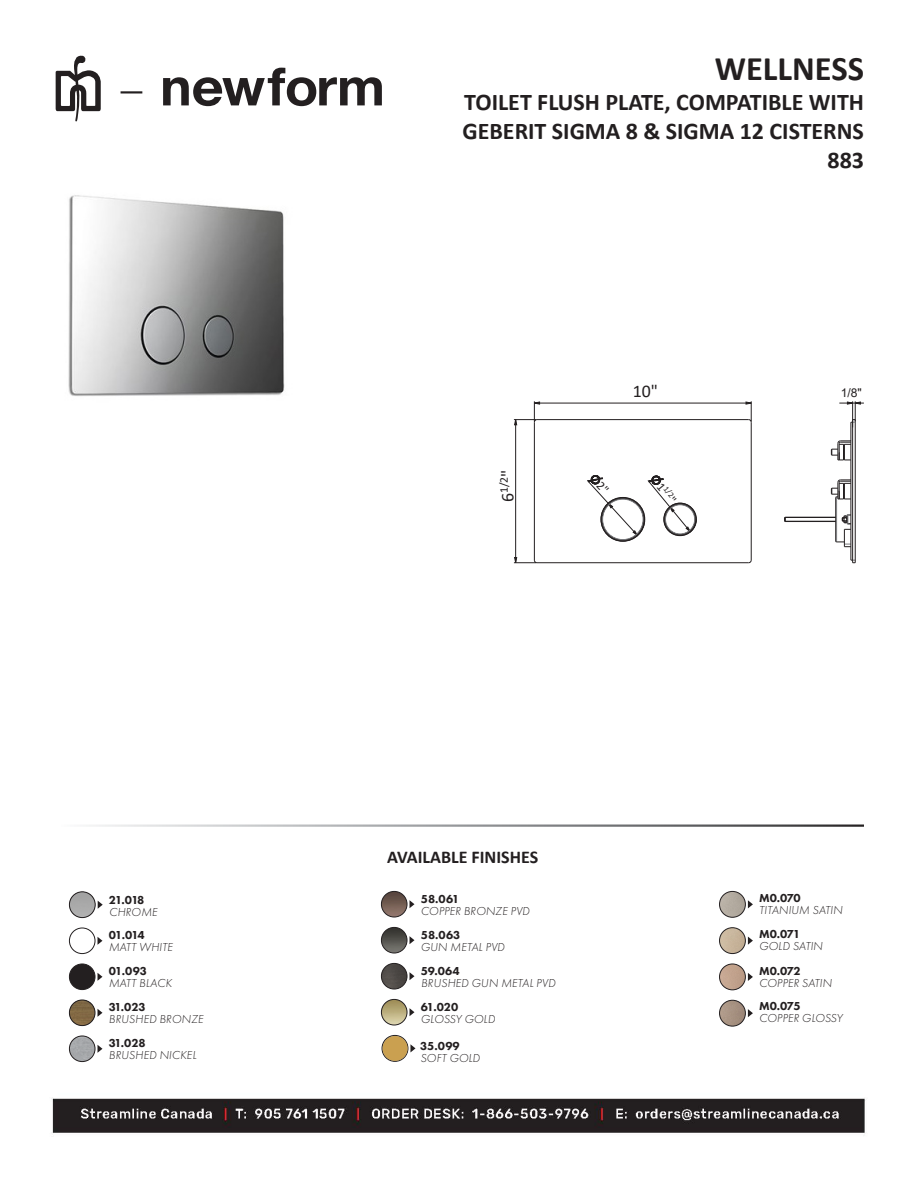
<style>
.page{position:relative;width:918px;height:1188px;background:#fff}
.page>*{position:absolute;margin:0;border:0;box-sizing:border-box;transform-origin:0 0}
.t1{font:700 34.5px "Calibri";color:#231f20}
.t2{font:700 24px/28.8px "Calibri";color:#231f20;text-align:right}
.t3{font:700 18px "Calibri";color:#231f20}
.t4{font:17.85px "Calibri";color:#231f20}
.t5{font:12.15px "Arial";color:#231f20}
.t6{font:italic 300 12px "Futura PT";letter-spacing:.01em;color:#231f20}
.t7{font:800 12px "Futura PT";letter-spacing:-.015em;color:#231f20}
.t8{font:11.85px "Calibri";color:#231f20}
.t9{font:8.25px "Calibri";color:#231f20}
.s1{font-size:17.85px}
.s2{font-size:12.45px}
</style>
<div class="page">
<img style="left:51px;top:1098px;width:814px;height:36px">
<svg style="left:56px;top:56px;width:326px;height:65px"></svg>
<div style="left:69px;top:964px;width:26px;height:26px;background:#231f20;border-radius:50%"></div>
<div style="left:69px;top:964px;width:26px;height:26px;border:1px solid #231f20;border-radius:50%"></div>
<svg style="left:98px;top:973px;width:4px;height:8px"></svg>
<img style="left:69px;top:892px;width:26px;height:26px;border-radius:13px">
<div style="left:69px;top:891px;width:27px;height:27px;border:1px solid #231f20;border-radius:50%"></div>
<svg style="left:98px;top:901px;width:5px;height:8px"></svg>
<img style="left:381px;top:963px;width:26px;height:26px;border-radius:13px">
<div style="left:381px;top:963px;width:26px;height:26px;border:1px solid #231f20;border-radius:50%"></div>
<svg style="left:410px;top:972px;width:4px;height:8px"></svg>
<div style="left:69px;top:928px;width:26px;height:26px;border:1px solid #231f20;border-radius:50%"></div>
<svg style="left:98px;top:937px;width:4px;height:8px"></svg>
<img style="left:381px;top:999px;width:26px;height:26px;border-radius:13px">
<div style="left:381px;top:999px;width:26px;height:26px;border:1px solid #231f20;border-radius:50%"></div>
<svg style="left:410px;top:1008px;width:4px;height:8px"></svg>
<img style="left:69px;top:1000px;width:26px;height:26px;border-radius:13px">
<div style="left:69px;top:1000px;width:26px;height:26px;border:1px solid #231f20;border-radius:50%"></div>
<svg style="left:98px;top:1009px;width:4px;height:8px"></svg>
<img style="left:720px;top:891px;width:25px;height:26px;border-radius:13px">
<div style="left:719px;top:891px;width:27px;height:27px;border:1px solid #231f20;border-radius:50%"></div>
<svg style="left:748px;top:900px;width:5px;height:8px"></svg>
<img style="left:69px;top:1036px;width:26px;height:26px;border-radius:13px">
<div style="left:69px;top:1036px;width:26px;height:26px;border:1px solid #231f20;border-radius:50%"></div>
<svg style="left:98px;top:1045px;width:4px;height:8px"></svg>
<img style="left:720px;top:928px;width:25px;height:26px;border-radius:13px">
<div style="left:719px;top:927px;width:27px;height:27px;border:1px solid #231f20;border-radius:50%"></div>
<svg style="left:748px;top:937px;width:5px;height:8px"></svg>
<img style="left:381px;top:891px;width:26px;height:26px;border-radius:13px">
<div style="left:381px;top:891px;width:26px;height:26px;border:1px solid #231f20;border-radius:50%"></div>
<svg style="left:410px;top:900px;width:4px;height:8px"></svg>
<img style="left:720px;top:964px;width:25px;height:26px;border-radius:13px">
<div style="left:719px;top:964px;width:27px;height:26px;border:1px solid #231f20;border-radius:50%"></div>
<svg style="left:748px;top:973px;width:5px;height:8px"></svg>
<img style="left:381px;top:927px;width:26px;height:26px;border-radius:13px">
<div style="left:381px;top:927px;width:26px;height:26px;border:1px solid #231f20;border-radius:50%"></div>
<svg style="left:410px;top:936px;width:4px;height:8px"></svg>
<img style="left:720px;top:1000px;width:25px;height:26px;border-radius:13px">
<div style="left:719px;top:1000px;width:27px;height:27px;border:1px solid #231f20;border-radius:50%"></div>
<svg style="left:748px;top:1009px;width:5px;height:8px"></svg>
<img style="left:382px;top:1035px;width:26px;height:26px;border-radius:13px">
<div style="left:382px;top:1035px;width:26px;height:27px;border:1px solid #231f20;border-radius:50%"></div>
<svg style="left:410px;top:1044px;width:6px;height:8px"></svg>
<div style="left:383px;top:1036px;width:25px;height:25px;background:#caa050;border-radius:50%"></div>
<hr style="left:534px;top:422px;width:1px;height:138px;background:#231f20">
<hr style="left:537px;top:562px;width:212px;height:1px;background:#231f20">
<hr style="left:537px;top:419px;width:212px;height:1px;background:#231f20">
<hr style="left:751px;top:422px;width:1px;height:138px;background:#231f20">
<hr style="left:785px;top:521px;width:51px;height:1px;background:#231f20">
<hr style="left:785px;top:517px;width:51px;height:1px;background:#231f20">
<hr style="left:852px;top:420px;width:1px;height:143px;background:#231f20">
<hr style="left:855px;top:420px;width:1px;height:143px;background:#231f20">
<div style="left:601px;top:497px;width:44px;height:45px;border:1px solid #231f20;border-radius:50%"></div>
<div style="left:601px;top:497px;width:44px;height:44px;border:1px solid #231f20;border-radius:50%"></div>
<div style="left:664px;top:503px;width:33px;height:33px;border:1px solid #231f20;border-radius:50%"></div>
<hr style="left:515px;top:420px;width:1px;height:143px;background:#231f20">
<svg style="left:514px;top:557px;width:23px;height:6px"></svg>
<svg style="left:514px;top:401px;width:26px;height:25px"></svg>
<hr style="left:534px;top:403px;width:217px;height:1px;background:#231f20">
<svg style="left:745px;top:401px;width:7px;height:22px"></svg>
<hr style="left:835px;top:498px;width:1px;height:43px;background:#231f20">
<hr style="left:836px;top:497px;width:1px;height:45px;background:#7a7b7e">
<hr style="left:851px;top:422px;width:1px;height:138px;background:#231f20">
<svg style="left:839px;top:401px;width:25px;height:26px"></svg>
<div style="left:602px;top:498px;width:42px;height:42px;border:1px solid #231f20;border-radius:50%"></div>
<div style="left:603px;top:499px;width:40px;height:41px;border:1px solid #7a7b7e;border-radius:50%"></div>
<svg style="left:831px;top:440px;width:21px;height:21px"></svg>
<svg style="left:831px;top:479px;width:21px;height:21px"></svg>
<svg style="left:835px;top:514px;width:16px;height:33px"></svg>
<img style="left:68px;top:195px;width:217px;height:201px">
<svg style="left:587px;top:475px;width:109px;height:61px"></svg>
<h1 class="t1" style="left:715px;top:44px;width:151px">WELLNESS</h1>
<h2 class="t2" style="left:463px;top:87px;width:403px">TOILET FLUSH PLATE, COMPATIBLE WITH<br>GEBERIT SIGMA 8 &amp; SIGMA 12 CISTERNS<br>883</h2>
<h3 class="t4" style="left:633px;top:378px;width:27px">10"</h3>
<p class="t5" style="left:841px;top:384px;width:23px">1/8"</p>
<p class="t8" style="left:496px;top:502px;width:34px;rotate:-90deg"><span class="s1">6</span>1/2<span class="s1">"</span></p>
<p class="t9" style="left:666px;top:479px;width:24px;rotate:50deg"><span class="s2">1</span>1/2<span class="s2">"</span></p>
<h3 class="t3" style="left:387px;top:845px;width:153px">AVAILABLE FINISHES</h3>
<p class="t7" style="left:109px;top:892px;width:37px">21.018</p>
<p class="t6" style="left:109px;top:905px;width:50px">CHROME</p>
<p class="t7" style="left:421px;top:891px;width:40px">58.061</p>
<p class="t6" style="left:421px;top:904px;width:110px">COPPER BRONZE PVD</p>
<p class="t7" style="left:759px;top:890px;width:43px">M0.070</p>
<p class="t6" style="left:759px;top:903px;width:85px">TITANIUM SATIN</p>
<p class="t7" style="left:109px;top:928px;width:37px">01.014</p>
<p class="t6" style="left:109px;top:941px;width:65px">MATT WHITE</p>
<p class="t7" style="left:421px;top:927px;width:41px">58.063</p>
<p class="t6" style="left:421px;top:940px;width:85px">GUN METAL PVD</p>
<p class="t7" style="left:759px;top:926px;width:43px">M0.071</p>
<p class="t6" style="left:759px;top:939px;width:65px">GOLD SATIN</p>
<p class="t7" style="left:109px;top:964px;width:40px">01.093</p>
<p class="t6" style="left:109px;top:977px;width:64px">MATT BLACK</p>
<p class="t7" style="left:421px;top:963px;width:40px">59.064</p>
<p class="t6" style="left:421px;top:976px;width:136px">BRUSHED GUN METAL PVD</p>
<p class="t7" style="left:759px;top:964px;width:43px">M0.072</p>
<p class="t6" style="left:759px;top:977px;width:74px">COPPER SATIN</p>
<p class="t7" style="left:109px;top:1000px;width:38px">31.023</p>
<p class="t6" style="left:109px;top:1013px;width:96px">BRUSHED BRONZE</p>
<p class="t7" style="left:421px;top:999px;width:39px">61.020</p>
<p class="t6" style="left:421px;top:1012px;width:76px">GLOSSY GOLD</p>
<p class="t7" style="left:759px;top:999px;width:43px">M0.075</p>
<p class="t6" style="left:759px;top:1011px;width:85px">COPPER GLOSSY</p>
<p class="t7" style="left:109px;top:1036px;width:38px">31.028</p>
<p class="t6" style="left:109px;top:1049px;width:89px">BRUSHED NICKEL</p>
<p class="t7" style="left:420px;top:1039px;width:41px">35.099</p>
<p class="t6" style="left:420px;top:1051px;width:61px">SOFT GOLD</p>
</div>
